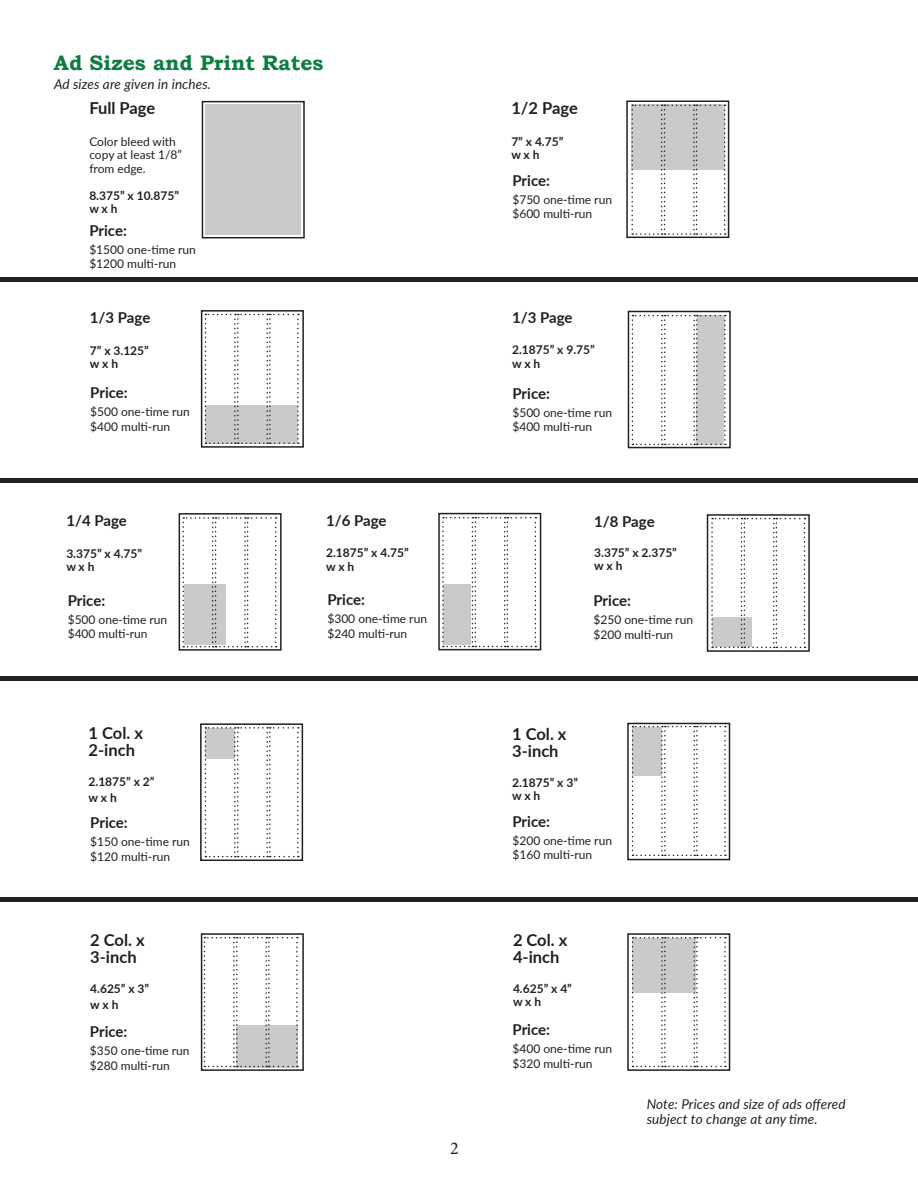
<style>
.page{position:relative;width:918px;height:1188px;background:#fff}
.page>*{position:absolute;margin:0;border:0;box-sizing:border-box;transform-origin:0 0}
.t1{font:700 21px "Bookman Old Style";color:#0c7e3f}
.t2{font:18px "Minion Pro";color:#231f20}
.t3{font:700 16.5px/16.5px "Lato";color:#231f20}
.t4{font:700 15px "Lato";letter-spacing:-.01em;color:#231f20}
.t5{font:italic 13.5px/15px "Lato";letter-spacing:.01em;color:#231f20}
.t6{font:12px/13.5px "Lato";color:#231f20}
.t7{font:700 12px "Lato";color:#231f20}
</style>
<div class="page">
<div style="left:202px;top:101px;width:103px;height:137px;border:2px solid #231f20"></div>
<div style="left:626px;top:100px;width:103px;height:138px;border:2px solid #231f20"></div>
<div style="left:201px;top:310px;width:103px;height:138px;border:2px solid #231f20"></div>
<div style="left:707px;top:514px;width:103px;height:138px;border:2px solid #231f20"></div>
<div style="left:200px;top:723px;width:103px;height:138px;border:2px solid #231f20"></div>
<div style="left:627px;top:723px;width:103px;height:137px;border:2px solid #231f20"></div>
<div style="left:201px;top:933px;width:103px;height:138px;border:2px solid #231f20"></div>
<div style="left:627px;top:933px;width:103px;height:138px;border:2px solid #231f20"></div>
<div style="left:206px;top:104px;width:95px;height:131px;background:#c9cacc"></div>
<div style="left:179px;top:513px;width:103px;height:138px;border:2px solid #231f20"></div>
<svg style="left:183px;top:517px;width:94px;height:130px"></svg>
<svg style="left:631px;top:105px;width:95px;height:130px"></svg>
<svg style="left:205px;top:314px;width:94px;height:130px"></svg>
<div style="left:0;top:277px;width:918px;height:5px;background:#231f20"></div>
<div style="left:628px;top:311px;width:103px;height:137px;border:2px solid #231f20"></div>
<svg style="left:632px;top:315px;width:94px;height:130px"></svg>
<hr style="left:0;top:478px;width:917px;height:4px;background:#231f20">
<svg style="left:711px;top:518px;width:95px;height:130px"></svg>
<div style="left:0;top:676px;width:918px;height:5px;background:#231f20"></div>
<div style="left:1px;top:897px;width:917px;height:5px;background:#231f20"></div>
<svg style="left:205px;top:727px;width:94px;height:130px"></svg>
<svg style="left:632px;top:726px;width:94px;height:130px"></svg>
<svg style="left:204px;top:937px;width:94px;height:130px"></svg>
<svg style="left:632px;top:937px;width:94px;height:130px"></svg>
<div style="left:438px;top:513px;width:103px;height:137px;border:2px solid #231f20"></div>
<svg style="left:442px;top:517px;width:94px;height:130px"></svg>
<p class="t1" style="left:54px;top:48px;width:271px">Ad Sizes and Print Rates</p>
<p class="t5" style="left:54px;top:76px;width:159px">Ad sizes are given in inches.</p>
<p class="t3" style="left:89px;top:99px;width:67px">Full Page</p>
<p class="t6" style="left:89px;top:134px;width:94px">Color bleed with copy at least 1/8” from edge.</p>
<p class="t7" style="left:89px;top:187px;width:91px">8.375” x 10.875”</p>
<p class="t7" style="left:89px;top:200px;width:30px">w x h</p>
<p class="t4" style="left:89px;top:219px;width:39px">Price:</p>
<p class="t6" style="left:89px;top:242px;width:108px">$1500 one-time run</p>
<p class="t6" style="left:89px;top:256px;width:88px">$1200 multi-run</p>
<p class="t4" style="left:90px;top:307px;width:62px">1/3 Page</p>
<p class="t7" style="left:90px;top:342px;width:60px">7” x 3.125”</p>
<p class="t7" style="left:90px;top:355px;width:30px">w x h</p>
<p class="t4" style="left:90px;top:382px;width:39px">Price:</p>
<p class="t6" style="left:90px;top:405px;width:101px">$500 one-time run</p>
<p class="t6" style="left:90px;top:419px;width:81px">$400 multi-run</p>
<p class="t4" style="left:66px;top:510px;width:62px">1/4 Page</p>
<p class="t7" style="left:66px;top:544px;width:77px">3.375” x 4.75”</p>
<p class="t7" style="left:66px;top:558px;width:30px">w x h</p>
<p class="t4" style="left:68px;top:589px;width:39px">Price:</p>
<p class="t6" style="left:68px;top:612px;width:101px">$500 one-time run</p>
<p class="t6" style="left:68px;top:627px;width:81px">$400 multi-run</p>
<p class="t4" style="left:326px;top:509px;width:62px">1/6 Page</p>
<p class="t7" style="left:326px;top:544px;width:84px">2.1875” x 4.75”</p>
<p class="t7" style="left:326px;top:558px;width:30px">w x h</p>
<p class="t4" style="left:327px;top:589px;width:39px">Price:</p>
<p class="t6" style="left:327px;top:612px;width:101px">$300 one-time run</p>
<p class="t6" style="left:327px;top:626px;width:81px">$240 multi-run</p>
<p class="t3" style="left:89px;top:724px;width:56px">1 Col. x<br>2-inch</p>
<p class="t7" style="left:89px;top:772px;width:67px">2.1875” x 2”</p>
<p class="t7" style="left:89px;top:789px;width:30px">w x h</p>
<p class="t4" style="left:90px;top:812px;width:39px">Price:</p>
<p class="t6" style="left:90px;top:835px;width:101px">$150 one-time run</p>
<p class="t6" style="left:90px;top:849px;width:81px">$120 multi-run</p>
<p class="t3" style="left:90px;top:931px;width:56px">2 Col. x<br>3-inch</p>
<p class="t7" style="left:90px;top:980px;width:60px">4.625” x 3”</p>
<p class="t7" style="left:90px;top:996px;width:30px">w x h</p>
<p class="t4" style="left:90px;top:1021px;width:39px">Price:</p>
<p class="t6" style="left:90px;top:1044px;width:101px">$350 one-time run</p>
<p class="t6" style="left:90px;top:1058px;width:81px">$280 multi-run</p>
<p class="t2" style="left:450px;top:1136px;width:10px">2</p>
<p class="t3" style="left:511px;top:99px;width:68px">1/2 Page</p>
<p class="t7" style="left:511px;top:133px;width:53px">7” x 4.75”</p>
<p class="t7" style="left:511px;top:146px;width:30px">w x h</p>
<p class="t4" style="left:512px;top:170px;width:39px">Price:</p>
<p class="t6" style="left:512px;top:192px;width:101px">$750 one-time run</p>
<p class="t6" style="left:512px;top:207px;width:81px">$600 multi-run</p>
<p class="t4" style="left:512px;top:306px;width:62px">1/3 Page</p>
<p class="t7" style="left:512px;top:341px;width:84px">2.1875” x 9.75”</p>
<p class="t7" style="left:512px;top:355px;width:30px">w x h</p>
<p class="t4" style="left:512px;top:382px;width:39px">Price:</p>
<p class="t6" style="left:512px;top:405px;width:101px">$500 one-time run</p>
<p class="t6" style="left:512px;top:420px;width:81px">$400 multi-run</p>
<p class="t4" style="left:594px;top:510px;width:62px">1/8 Page</p>
<p class="t7" style="left:594px;top:544px;width:84px">3.375” x 2.375”</p>
<p class="t7" style="left:594px;top:557px;width:30px">w x h</p>
<p class="t4" style="left:593px;top:590px;width:39px">Price:</p>
<p class="t6" style="left:593px;top:613px;width:101px">$250 one-time run</p>
<p class="t6" style="left:593px;top:627px;width:81px">$200 multi-run</p>
<p class="t3" style="left:512px;top:725px;width:56px">1 Col. x<br>3-inch</p>
<p class="t7" style="left:512px;top:774px;width:67px">2.1875” x 3”</p>
<p class="t7" style="left:512px;top:787px;width:30px">w x h</p>
<p class="t4" style="left:512px;top:810px;width:39px">Price:</p>
<p class="t6" style="left:512px;top:833px;width:101px">$200 one-time run</p>
<p class="t6" style="left:512px;top:848px;width:81px">$160 multi-run</p>
<p class="t3" style="left:513px;top:931px;width:56px">2 Col. x<br>4-inch</p>
<p class="t7" style="left:513px;top:980px;width:60px">4.625” x 4”</p>
<p class="t7" style="left:513px;top:993px;width:30px">w x h</p>
<p class="t4" style="left:513px;top:1019px;width:39px">Price:</p>
<p class="t6" style="left:513px;top:1042px;width:101px">$400 one-time run</p>
<p class="t6" style="left:513px;top:1056px;width:81px">$320 multi-run</p>
<p class="t5" style="left:647px;top:1096px;width:200px">Note: Prices and size of ads offered subject to change at any time.</p>
</div>
